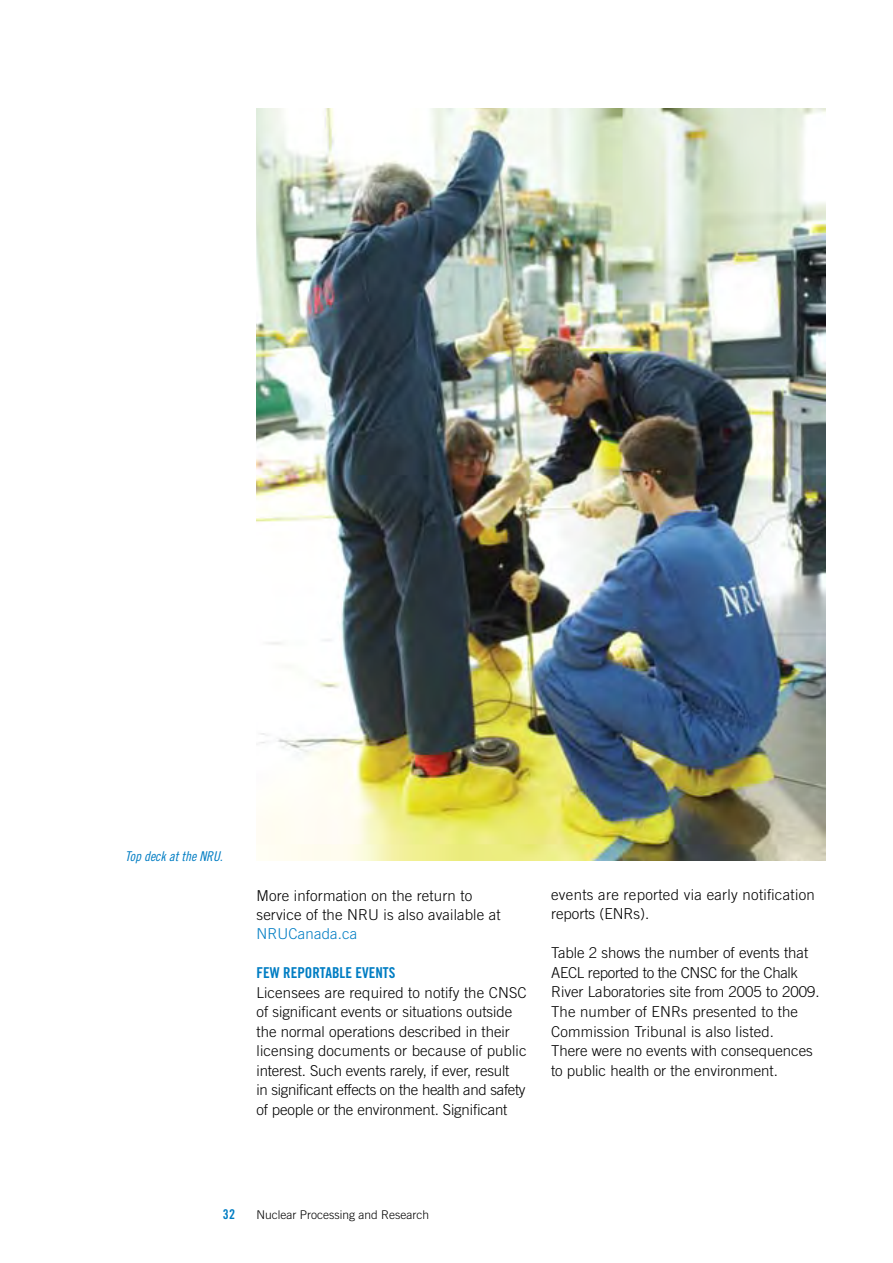
<style>
.page{position:relative;width:893px;height:1263px;background:#fff}
.page>*{position:absolute;margin:0;border:0;box-sizing:border-box;transform-origin:0 0}
.t1{font:300 15px/19.5px "Trade Gothic";color:#000}
.t2{font:15px "Trade Gothic Bold Cond Twenty";color:#007dc3}
.t3{font:300 15px "Trade Gothic";color:#007dc3}
.t4{font:13.5px "Trade Gothic Cond Eighteen Obl";color:#007dc3}
.t5{font:13.5px "Trade Gothic Bold Cond Twenty";color:#007dc3}
.t6{font:300 12px "Trade Gothic";color:#000}
.s1{font-family:"Trade Gothic";font-weight:300;font-size:12px;color:#000}
</style>
<div class="page">
<img style="left:256px;top:108px;width:569px;height:753px">
<p class="t4" style="left:125px;top:848px;width:99px">Top deck at the NRU.</p>
<p class="t1" style="left:256px;top:886px;width:217px">M ore information on the return to service of the NRU</p>
<p class="t1" style="left:384px;top:905px;width:119px">is also available at</p>
<p class="t3" style="left:256px;top:925px;width:11px">NRU</p>
<p class="t3" style="left:289px;top:925px;width:70px">Canada.ca</p>
<p class="t2" style="left:256px;top:964px;width:140px">FEW REPORTABLE EVENTS</p>
<p class="t1" style="left:256px;top:982px;width:272px">Licensees are required to notify the CN SC of significant events or situations outside the normal operations described in their licensing documents or because of public interest. Such events rarely, if ever, result<br>in significant effects on the health and safety of people or the environment. Significant</p>
<p class="t1" style="left:551px;top:885px;width:265px">events are reported via early notification reports (ENR</p>
<p class="t1" style="left:634px;top:904px;width:17px">s).</p>
<p class="t1" style="left:551px;top:943px;width:270px">Table 2 shows the number of events that AECL reported to the CNSC for the Chalk<br>R iver Laboratories site from 2005 to 2009.<br>The number of ENR</p>
<p class="t1" style="left:551px;top:1002px;width:263px;text-indent:130px">s presented to the<br>Commission Tribunal is also listed.<br>There were no events with consequences to public health or the environment.</p>
<p class="t5" style="left:223px;top:1206px;width:28px">32 <span class="s1">N</span></p>
<p class="t6" style="left:265px;top:1208px;width:166px">uclear Processing and Research</p>
</div>
